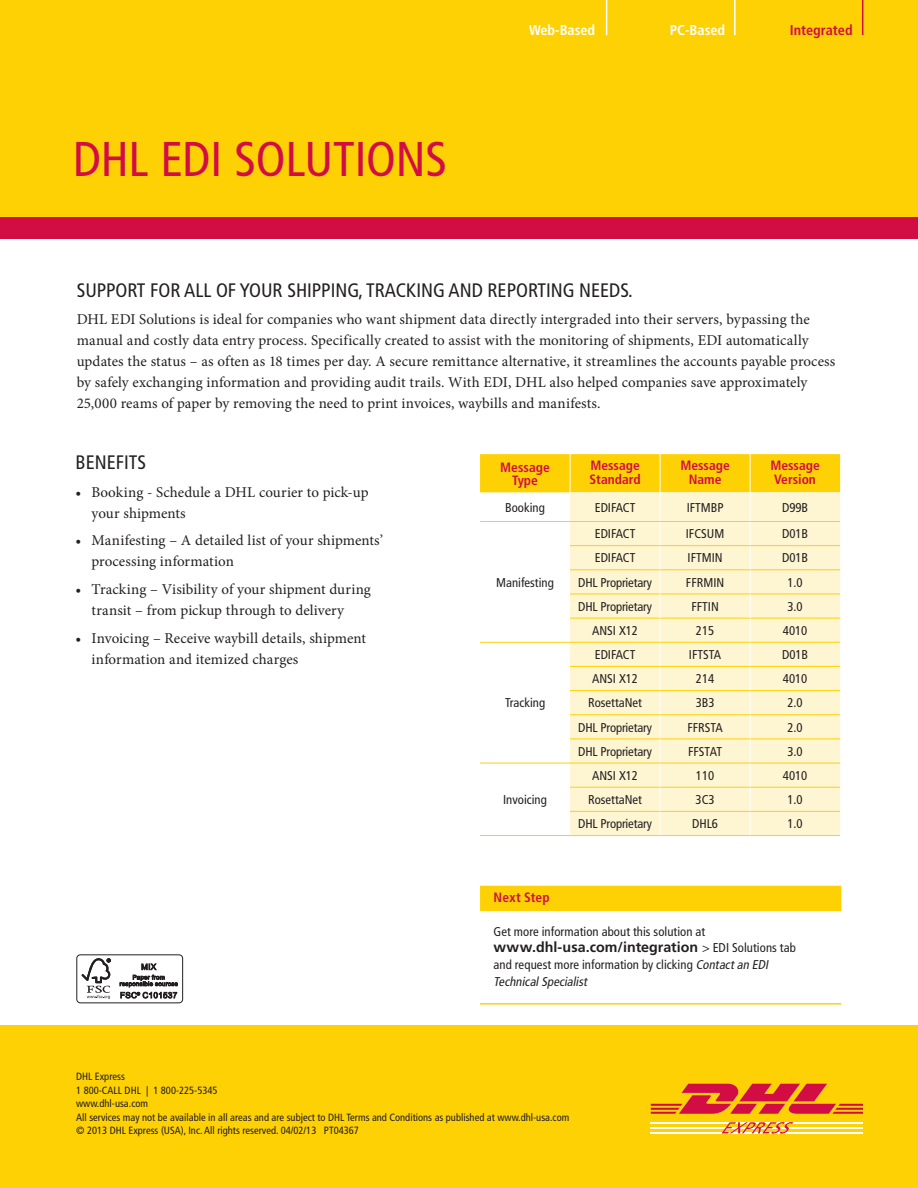
<style>
.page{position:relative;width:918px;height:1188px;background:#fff}
.page>*{position:absolute;margin:0;border:0;box-sizing:border-box;transform-origin:0 0}
.HEADLINE{font:condensed 48.75px "Frutiger LT";letter-spacing:-.005em;color:#d20d44}
.TOPIC_HEADER_CAPS{font:condensed 19.5px "Frutiger LT";color:#231f20}
.BODY_COPY{font:15px/21px "Minion Pro";letter-spacing:.005em;color:#231f20}
.TIP_BODY{font:700 14.25px "Frutiger LT Pro";color:#231f20}
.t1{font:700 condensed 14.25px "Frutiger LT Pro";color:#fff}
.t2{font:700 condensed 14.25px "Frutiger LT Pro";color:#d20d44}
.TIP_HEADER_WITH_RULE{font:700 condensed 13.5px/13.5px "Frutiger";color:#d20d44;text-align:center}
.TIP_BODY-2{font:condensed 12.75px/16.8px "Frutiger";color:#231f20}
.LEGAL_TEXT{font:condensed 10.5px "Frutiger";color:#231f20}
.s1{font-family:"Frutiger";font-weight:400;font-stretch:condensed;font-size:12.75px}
.s2{font-style:italic}
</style>
<div class="page">
<div style="left:0;top:1026px;width:918px;height:162px;background:#fed105"></div>
<div style="left:480px;top:886px;width:361px;height:25px;background:#fed105"></div>
<hr style="left:480px;top:1003px;width:361px;height:2px;background:#fed105">
<hr style="left:651px;top:1132px;width:212px;height:1px;background:#fff">
<hr style="left:651px;top:1122px;width:212px;height:2px;background:#fff">
<hr style="left:651px;top:1127px;width:212px;height:2px;background:#fff">
<svg style="left:721px;top:1122px;width:72px;height:12px"></svg>
<svg style="left:651px;top:1084px;width:212px;height:30px"></svg>
<div style="left:76px;top:954px;width:107px;height:49px;border:1px solid #231f20;border-radius:4px"></div>
<svg style="left:82px;top:958px;width:29px;height:41px"></svg>
<svg style="left:120px;top:963px;width:58px;height:35px"></svg>
<div style="left:0;top:0;width:918px;height:238px;background:#fed105"></div>
<div style="left:0;top:217px;width:918px;height:22px;background:#d20d44"></div>
<hr style="left:862px;top:0;width:1px;height:35px;background:#d20d44">
<hr style="left:734px;top:0;width:2px;height:35px;background:#fff">
<hr style="left:606px;top:0;width:1px;height:35px;background:#fff">
<hr style="left:480px;top:835px;width:90px;height:1px;background:#fed105">
<hr style="left:570px;top:835px;width:90px;height:1px;background:#fed105">
<hr style="left:750px;top:835px;width:90px;height:1px;background:#fed105">
<hr style="left:660px;top:835px;width:90px;height:1px;background:#fed105">
<svg style="left:480px;top:454px;width:360px;height:381px"></svg>
<p class="HEADLINE" style="left:73px;top:130px;width:376px">DHL EDI SOLUTIONS</p>
<p class="t1" style="left:529px;top:22px;width:68px">Web-Based</p>
<p class="t1" style="left:670px;top:22px;width:57px">PC-Based</p>
<p class="t2" style="left:790px;top:22px;width:64px">Integrated</p>
<p class="TOPIC_HEADER_CAPS" style="left:77px;top:278px;width:558px">SUPPORT FOR ALL OF YOUR SHIPPING, TRACKING AND REPORTING NEEDS.</p>
<p class="BODY_COPY" style="left:77px;top:309px;width:760px">DHL EDI Solutions is ideal for companies who want shipment data directly intergraded into their servers, bypassing the manual and costly data entry process. Specifically created to assist with the monitoring of shipments, EDI automatically updates the status – as often as 18 times per day. A secure remittance alternative, it streamlines the accounts payable process by safely exchanging information and providing audit trails. With EDI, DHL also helped companies save approximately 25,000 reams of paper by removing the need to print invoices, waybills and manifests.</p>
<p class="TOPIC_HEADER_CAPS" style="left:76px;top:451px;width:72px">BENEFITS</p>
<p class="BODY_COPY" style="left:92px;top:481px;width:279px;text-indent:-16px">• Booking - Schedule a DHL courier to pick-up your shipments</p>
<p class="BODY_COPY" style="left:92px;top:530px;width:293px;text-indent:-16px">• Manifesting – A detailed list of your shipments’ processing information</p>
<p class="BODY_COPY" style="left:92px;top:579px;width:281px;text-indent:-16px">• Tracking – Visibility of your shipment during transit – from pickup through to delivery</p>
<p class="BODY_COPY" style="left:92px;top:628px;width:276px;text-indent:-16px">• Invoicing – Receive waybill details, shipment information and itemized charges</p>
<p class="TIP_HEADER_WITH_RULE" style="left:500px;top:460px;width:51px">Message<br>Type</p>
<p class="TIP_HEADER_WITH_RULE" style="left:590px;top:459px;width:53px;text-align:left">Message<br>Standard</p>
<p class="TIP_HEADER_WITH_RULE" style="left:680px;top:459px;width:51px">Message<br>Name</p>
<p class="TIP_HEADER_WITH_RULE" style="left:770px;top:459px;width:51px;text-align:left">Message<br>Version</p>
<p class="TIP_BODY-2" style="left:505px;top:499px;width:41px">Booking</p>
<p class="TIP_BODY-2" style="left:595px;top:499px;width:42px">EDIFACT</p>
<p class="TIP_BODY-2" style="left:687px;top:499px;width:38px">IFTMBP</p>
<p class="TIP_BODY-2" style="left:782px;top:499px;width:28px">D99B</p>
<p class="TIP_BODY-2" style="left:496px;top:574px;width:59px">Manifesting</p>
<p class="TIP_BODY-2" style="left:505px;top:695px;width:42px">Tracking</p>
<p class="TIP_BODY-2" style="left:503px;top:791px;width:45px">Invoicing</p>
<p class="TIP_BODY-2" style="left:595px;top:526px;width:42px">EDIFACT</p>
<p class="TIP_BODY-2" style="left:686px;top:526px;width:40px">IFCSUM</p>
<p class="TIP_BODY-2" style="left:782px;top:526px;width:28px">D01B</p>
<p class="TIP_BODY-2" style="left:595px;top:550px;width:42px">EDIFACT</p>
<p class="TIP_BODY-2" style="left:688px;top:550px;width:36px">IFTMIN</p>
<p class="TIP_BODY-2" style="left:782px;top:550px;width:28px">D01B</p>
<p class="TIP_BODY-2" style="left:578px;top:574px;width:75px">DHL Proprietary</p>
<p class="TIP_BODY-2" style="left:686px;top:574px;width:40px">FFRMIN</p>
<p class="TIP_BODY-2" style="left:787px;top:574px;width:17px">1.0</p>
<p class="TIP_BODY-2" style="left:578px;top:598px;width:75px">DHL Proprietary</p>
<p class="TIP_BODY-2" style="left:691px;top:598px;width:29px">FFTIN</p>
<p class="TIP_BODY-2" style="left:787px;top:598px;width:17px">3.0</p>
<p class="TIP_BODY-2" style="left:592px;top:622px;width:48px">ANSI X12</p>
<p class="TIP_BODY-2" style="left:696px;top:622px;width:20px">215</p>
<p class="TIP_BODY-2" style="left:783px;top:622px;width:26px">4010</p>
<p class="TIP_BODY-2" style="left:595px;top:646px;width:42px">EDIFACT</p>
<p class="TIP_BODY-2" style="left:689px;top:646px;width:34px">IFTSTA</p>
<p class="TIP_BODY-2" style="left:782px;top:646px;width:28px">D01B</p>
<p class="TIP_BODY-2" style="left:592px;top:671px;width:48px">ANSI X12</p>
<p class="TIP_BODY-2" style="left:696px;top:671px;width:20px">214</p>
<p class="TIP_BODY-2" style="left:783px;top:671px;width:26px">4010</p>
<p class="TIP_BODY-2" style="left:588px;top:695px;width:55px">RosettaNet</p>
<p class="TIP_BODY-2" style="left:696px;top:695px;width:20px">3B3</p>
<p class="TIP_BODY-2" style="left:787px;top:695px;width:17px">2.0</p>
<p class="TIP_BODY-2" style="left:578px;top:719px;width:75px">DHL Proprietary</p>
<p class="TIP_BODY-2" style="left:687px;top:719px;width:37px">FFRSTA</p>
<p class="TIP_BODY-2" style="left:787px;top:719px;width:17px">2.0</p>
<p class="TIP_BODY-2" style="left:578px;top:743px;width:75px">DHL Proprietary</p>
<p class="TIP_BODY-2" style="left:688px;top:743px;width:36px">FFSTAT</p>
<p class="TIP_BODY-2" style="left:787px;top:743px;width:17px">3.0</p>
<p class="TIP_BODY-2" style="left:592px;top:767px;width:48px">ANSI X12</p>
<p class="TIP_BODY-2" style="left:696px;top:767px;width:20px">110</p>
<p class="TIP_BODY-2" style="left:783px;top:767px;width:26px">4010</p>
<p class="TIP_BODY-2" style="left:588px;top:791px;width:55px">RosettaNet</p>
<p class="TIP_BODY-2" style="left:696px;top:791px;width:21px">3C3</p>
<p class="TIP_BODY-2" style="left:787px;top:791px;width:17px">1.0</p>
<p class="TIP_BODY-2" style="left:578px;top:816px;width:75px">DHL Proprietary</p>
<p class="TIP_BODY-2" style="left:692px;top:816px;width:27px">DHL6</p>
<p class="TIP_BODY-2" style="left:787px;top:816px;width:17px">1.0</p>
<p class="TIP_HEADER_WITH_RULE" style="left:494px;top:891px;width:58px">Next Step</p>
<p class="TIP_BODY-2" style="left:494px;top:923px;width:213px">Get more information about this solution at</p>
<p class="TIP_BODY" style="left:494px;top:939px;width:304px">www.dhl-usa.com/integration <span class="s1">&gt; EDI Solutions tab</span></p>
<p class="TIP_BODY-2" style="left:494px;top:957px;width:279px">and request more information by clicking <span class="s2">ContactanEDI<br>Technical Specialist</span></p>
<p class="LEGAL_TEXT" style="left:76px;top:1071px;width:50px">DHL Express</p>
<p class="LEGAL_TEXT" style="left:76px;top:1084px;width:143px">1 800-CALL DHL | 1 800-225-5345</p>
<p class="LEGAL_TEXT" style="left:76px;top:1098px;width:73px">www.dhl-usa.com</p>
<p class="LEGAL_TEXT" style="left:76px;top:1111px;width:495px">All services may not be available in all areas and are subject to DHL Terms and Conditions as published at www.dhl-usa.com</p>
<p class="LEGAL_TEXT" style="left:76px;top:1125px;width:284px">© 2013 DHL Express (USA), Inc. All rights reserved. 04/02/13 PT04367</p>
</div>
